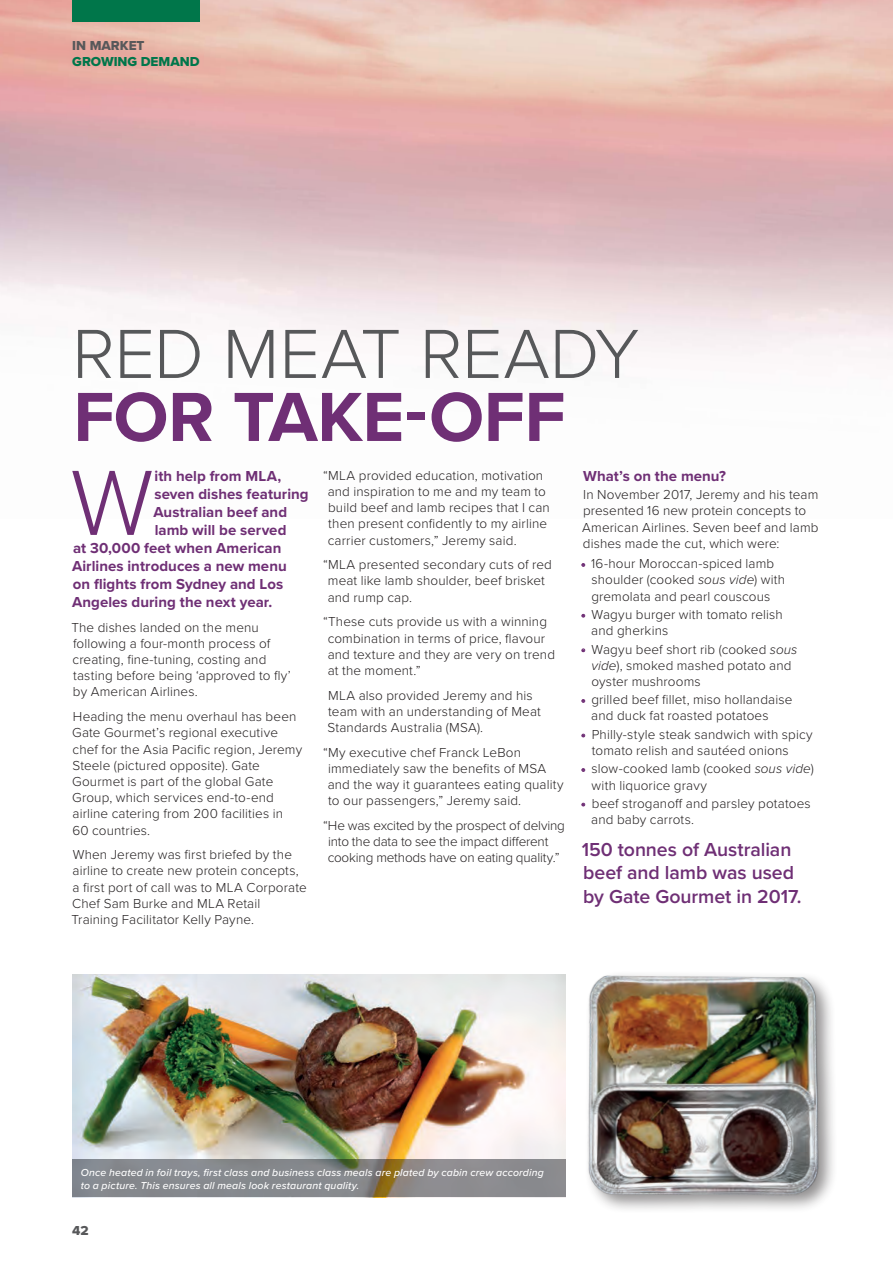
<style>
.page{position:relative;width:893px;height:1263px;background:#fff}
.page>*{position:absolute;margin:0;border:0;box-sizing:border-box;transform-origin:0 0}
.Intro_Para{font:300 96px "Proxima Nova";color:#6f2f75}
.Story_Heading-Proxim{font:300 72px/63px "Proxima Nova";letter-spacing:-.005em;color:#57585a}
.Pullout_Proxima{font:600 19.5px/23.4px "Proxima Nova";letter-spacing:-.005em;color:#6f2f75}
.Intro_Para-2{font:700 15px "Proxima Nova";letter-spacing:.005em;color:#6f2f75}
.Sub_Sub_Heading{font:700 15px "Proxima Nova";letter-spacing:.005em;color:#6f2f75}
.Body_Text{font:300 13.5px/16.2px "Proxima Nova";letter-spacing:.01em;color:#231f20}
.Body_Text-2{font:300 13.5px/16.2px "Proxima Nova";letter-spacing:-.015em;color:#231f20}
.t1{font:13.5px "Proxima Nova Extrabld";color:#00764a}
.t2{font:13.5px "Proxima Nova Extrabld";color:#57585a}
.t3{font:italic 500 10.5px/12.6px "Proxima Nova";letter-spacing:.02em;color:#fff}
.s1{font-weight:700;color:#6f2f75}
.s2{color:#6f2f75}
.s3{font-style:italic}
</style>
<div class="page">
<img style="left:0;top:0;width:893px;height:364px">
<div style="left:72px;top:0;width:128px;height:21px;background:#00764a"></div>
<svg style="left:582px;top:563px;width:3px;height:4px"></svg>
<svg style="left:582px;top:699px;width:3px;height:4px"></svg>
<svg style="left:582px;top:768px;width:3px;height:4px"></svg>
<img style="left:72px;top:975px;width:451px;height:184px">
<div style="left:584px;top:969px;width:254px;height:245px;background:#231f20;opacity:.5"></div>
<img style="left:523px;top:975px;width:315px;height:222px">
<svg style="left:72px;top:1159px;width:494px;height:38px;background:#868788"></svg>
<p class="t2" style="left:72px;top:37px;width:74px">IN MARKET</p>
<p class="t1" style="left:72px;top:53px;width:129px">GROWING DEMAND</p>
<p class="Story_Heading-Proxim" style="left:72px;top:324px;width:569px">RED MEAT READY<br><span class="s1">FOR TAKE-OFF</span></p>
<p class="Intro_Para" style="left:70px;top:446px;width:85px">W</p>
<p class="Intro_Para-2" style="left:154px;top:467px;width:128px">ith help from MLA,</p>
<p class="Intro_Para-2" style="left:155px;top:485px;width:156px">seven dishes featuring</p>
<p class="Intro_Para-2" style="left:153px;top:503px;width:135px">Australian beef and</p>
<p class="Intro_Para-2" style="left:155px;top:521px;width:133px">lamb will be served</p>
<p class="Intro_Para-2" style="left:73px;top:539px;width:210px">at 30,000 feet when American</p>
<p class="Intro_Para-2" style="left:72px;top:557px;width:216px">Airlines introduces a new menu</p>
<p class="Intro_Para-2" style="left:73px;top:575px;width:212px">on flights from Sydney and Los</p>
<p class="Intro_Para-2" style="left:72px;top:593px;width:202px">Angeles during the next year.</p>
<p class="Body_Text" style="left:71px;top:619px;width:221px">The dishes landed on the menu following a four-month process of creating, fine-tuning, costing and tasting before being ‘approved to fly’ by American Airlines.</p>
<p class="Body_Text" style="left:72px;top:709px;width:231px">Heading the menu overhaul has been Gate Gourmet’s regional executive chef for the Asia Pacific region, Jeremy Steele (pictured opposite). Gate Gourmet is part of the global Gate Group, which services end-to-end airline catering from 200 facilities in 60 countries.</p>
<p class="Body_Text" style="left:71px;top:847px;width:237px">When Jeremy was first briefed by the airline to create new protein concepts, a first port of call was to MLA Corporate Chef Sam Burke and MLA Retail Training Facilitator Kelly Payne.</p>
<p class="Body_Text" style="left:328px;top:467px;width:224px;text-indent:-5px">“MLA provided education, motivation and inspiration to me and my team to build beef and lamb recipes that I can then present confidently to my airline carrier customers,” Jeremy said.</p>
<p class="Body_Text" style="left:328px;top:557px;width:226px;text-indent:-5px">“MLA presented secondary cuts of red meat like lamb shoulder, beef brisket and rump cap.</p>
<p class="Body_Text" style="left:328px;top:614px;width:229px;text-indent:-5px">“These cuts provide us with a winning combination in terms of price, flavour and texture and they are very on trend at the moment.”</p>
<p class="Body_Text" style="left:328px;top:687px;width:215px">MLA also provided Jeremy and his team with an understanding of Meat<br>Standards Australia (MSA).</p>
<p class="Body_Text" style="left:328px;top:744px;width:238px;text-indent:-5px">“My executive chef Franck LeBon immediately saw the benefits of MSA and the way it guarantees eating quality to our passengers,” Jeremy said.</p>
<p class="Body_Text-2" style="left:328px;top:818px;width:239px;text-indent:-5px">“He was excited by the prospect of delving into the data to see the impact different cooking methods have on eating quality.”</p>
<p class="Sub_Sub_Heading" style="left:583px;top:467px;width:144px">What’s on the menu?</p>
<p class="Body_Text" style="left:582px;top:487px;width:238px">In November 2017, Jeremy and his team presented 16 new protein concepts to American Airlines. Seven beef and lamb dishes made the cut, which were:</p>
<p class="Body_Text" style="left:591px;top:556px;width:195px;text-indent:-10px"><span class="s2">•</span> 16-hour Moroccan-spiced lamb shoulder (cooked <span class="s3">sous vide</span>) with gremolata and pearl couscous</p>
<p class="Body_Text" style="left:591px;top:607px;width:193px;text-indent:-10px"><span class="s2">•</span> Wagyu burger with tomato relish and gherkins</p>
<p class="Body_Text" style="left:591px;top:641px;width:208px;text-indent:-10px"><span class="s2">•</span> Wagyu beef short rib (cooked <span class="s3">sous vide</span>), smoked mashed potato and oyster mushrooms</p>
<p class="Body_Text" style="left:591px;top:692px;width:203px;text-indent:-10px"><span class="s2">•</span> grilled beef fillet, miso hollandaise and duck fat roasted potatoes</p>
<p class="Body_Text" style="left:592px;top:726px;width:222px;text-indent:-11px"><span class="s2">•</span> Philly-style steak sandwich with spicy tomato relish and sautéed onions</p>
<p class="Body_Text" style="left:592px;top:761px;width:224px;text-indent:-11px"><span class="s2">•</span> slow-cooked lamb (cooked <span class="s3">sous vide</span>) with liquorice gravy</p>
<p class="Body_Text" style="left:591px;top:795px;width:221px;text-indent:-10px"><span class="s2">•</span> beef stroganoff and parsley potatoes and baby carrots.</p>
<p class="Pullout_Proxima" style="left:582px;top:838px;width:221px">150 tonnes of Australian beef and lamb was used by Gate Gourmet in 2017.</p>
<p class="t3" style="left:81px;top:1166px;width:465px">Once heated in foil trays, first class and business class meals are plated by cabin crew according to a picture. This ensures all meals look restaurant quality.</p>
<p class="t2" style="left:72px;top:1223px;width:18px">42</p>
</div>
